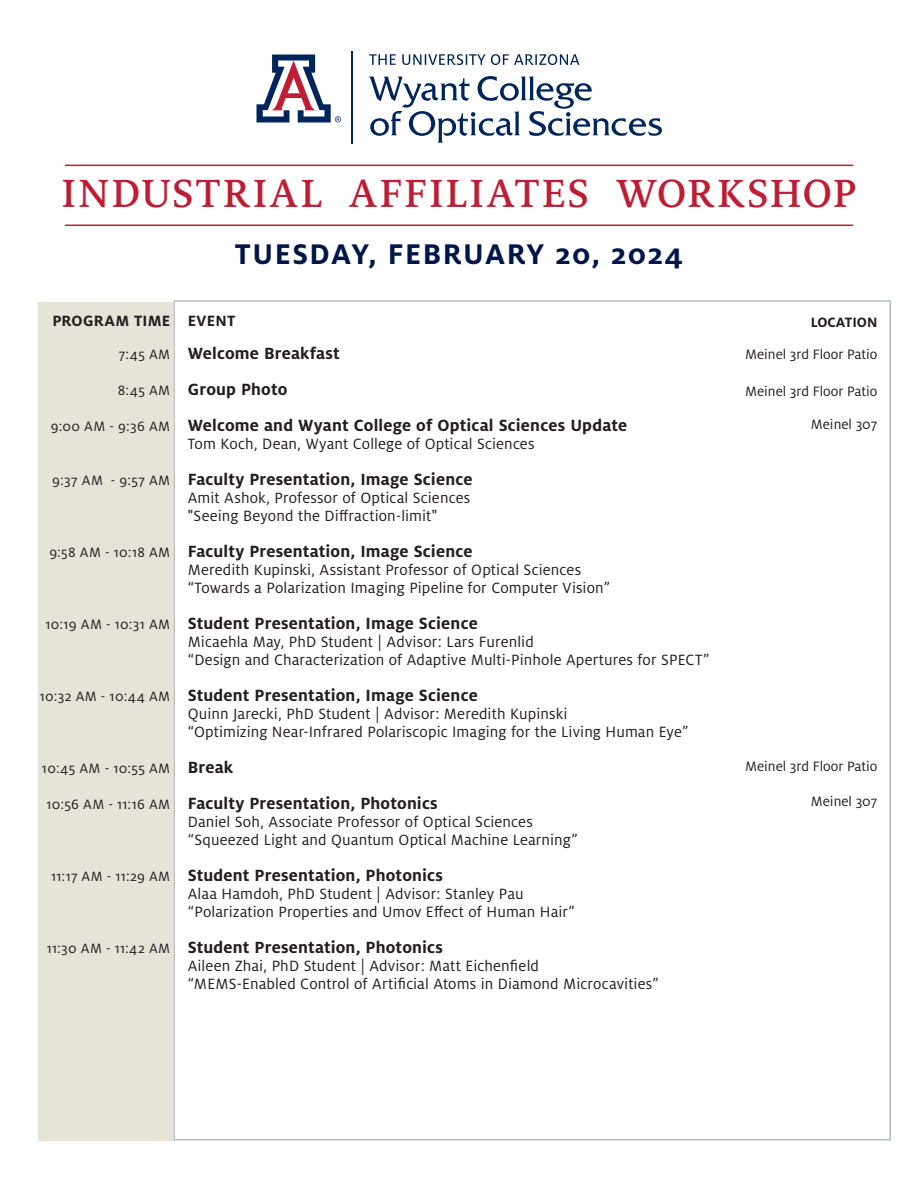
<style>
.page{position:relative;width:918px;height:1188px;background:#fff}
.page>*{position:absolute;margin:0;border:0;box-sizing:border-box;transform-origin:0 0}
.t1{font:500 43.5px "Milo Serif OT";letter-spacing:.045em;color:#be1e35}
.t2{font:700 31.5px "Milo OT";letter-spacing:.05em;color:#001649}
.t3{font:700 18px "Milo OT";letter-spacing:.01em;color:#231f20}
.t4{font:16.5px "Milo OT";letter-spacing:.01em;color:#231f20}
.t5{font:700 16.5px "Milo OT";letter-spacing:.015em;color:#231f20}
.t6{font:15px "Milo OT";color:#231f20}
.t7{font:15px "Milo OT";letter-spacing:.03em;color:#231f20}
.t8{font:15px "Milo OT";letter-spacing:.025em;color:#231f20}
.t9{font:15px "Milo OT";letter-spacing:.02em;color:#231f20}
.t10{font:700 15px "Milo OT";color:#231f20}
</style>
<div class="page">
<hr style="left:65px;top:165px;width:788px;height:1px;background:#be1e35">
<hr style="left:65px;top:225px;width:788px;height:1px;background:#be1e35">
<div style="left:38px;top:302px;width:135px;height:838px;background:#e6e4d9"></div>
<svg style="left:256px;top:54px;width:85px;height:69px"></svg>
<hr style="left:351px;top:52px;width:2px;height:92px;background:#00255b">
<svg style="left:369px;top:76px;width:293px;height:67px"></svg>
<svg style="left:369px;top:54px;width:210px;height:11px"></svg>
<p class="t1" style="left:62px;top:170px;width:796px">INDUSTRIAL AFFILIATES WORKSHOP</p>
<p class="t2" style="left:235px;top:236px;width:450px">TUESDAY, FEBRUARY 20, 2024</p>
<p class="t5" style="left:52px;top:311px;width:119px">PROGRAM TIME</p>
<p class="t6" style="left:119px;top:346px;width:53px">7:45 AM</p>
<p class="t6" style="left:118px;top:382px;width:54px">8:45 AM</p>
<p class="t6" style="left:51px;top:418px;width:121px">9:00 AM - 9:36 AM</p>
<p class="t6" style="left:52px;top:472px;width:119px">9:37 AM - 9:57 AM</p>
<p class="t6" style="left:49px;top:544px;width:122px">9:58 AM - 10:18 AM</p>
<p class="t8" style="left:45px;top:616px;width:126px">10:19 AM - 10:31 AM</p>
<p class="t7" style="left:40px;top:688px;width:132px">10:32 AM - 10:44 AM</p>
<p class="t6" style="left:42px;top:760px;width:130px">10:45 AM - 10:55 AM</p>
<p class="t9" style="left:46px;top:796px;width:125px">10:56 AM - 11:16 AM</p>
<p class="t6" style="left:51px;top:868px;width:121px">11:17 AM - 11:29 AM</p>
<p class="t7" style="left:47px;top:940px;width:125px">11:30 AM - 11:42 AM</p>
<p class="t5" style="left:188px;top:311px;width:49px">EVENT</p>
<p class="t3" style="left:188px;top:343px;width:154px">Welcome Breakfast</p>
<p class="t3" style="left:188px;top:379px;width:101px">Group Photo</p>
<p class="t3" style="left:188px;top:415px;width:441px">Welcome and Wyant College of Optical Sciences Update</p>
<p class="t4" style="left:188px;top:435px;width:348px">Tom Koch, Dean, Wyant College of Optical Sciences</p>
<p class="t3" style="left:188px;top:469px;width:286px">Faculty Presentation, Image Science</p>
<p class="t4" style="left:188px;top:489px;width:284px">Amit Ashok, Professor of Optical Sciences</p>
<p class="t4" style="left:188px;top:507px;width:251px">"Seeing Beyond the Diffraction-limit"</p>
<p class="t3" style="left:188px;top:541px;width:286px">Faculty Presentation, Image Science</p>
<p class="t4" style="left:188px;top:561px;width:395px">Meredith Kupinski, Assistant Professor of Optical Sciences</p>
<p class="t4" style="left:188px;top:579px;width:424px">“Towards a Polarization Imaging Pipeline for Computer Vision”</p>
<p class="t3" style="left:188px;top:613px;width:292px">Student Presentation, Image Science</p>
<p class="t4" style="left:188px;top:633px;width:348px">Micaehla May, PhD Student | Advisor: Lars Furenlid</p>
<p class="t4" style="left:188px;top:651px;width:523px">“Design and Characterization of Adaptive Multi-Pinhole Apertures for SPECT”</p>
<p class="t3" style="left:188px;top:685px;width:292px">Student Presentation, Image Science</p>
<p class="t4" style="left:188px;top:705px;width:381px">Quinn Jarecki, PhD Student | Advisor: Meredith Kupinski</p>
<p class="t4" style="left:188px;top:723px;width:502px">“Optimizing Near-Infrared Polariscopic Imaging for the Living Human Eye”</p>
<p class="t3" style="left:188px;top:757px;width:47px">Break</p>
<p class="t3" style="left:188px;top:793px;width:252px">Faculty Presentation, Photonics</p>
<p class="t4" style="left:188px;top:813px;width:347px">Daniel Soh, Associate Professor of Optical Sciences</p>
<p class="t4" style="left:188px;top:831px;width:392px">“Squeezed Light and Quantum Optical Machine Learning”</p>
<p class="t3" style="left:188px;top:865px;width:257px">Student Presentation, Photonics</p>
<p class="t4" style="left:188px;top:885px;width:338px">Alaa Hamdoh, PhD Student | Advisor: Stanley Pau</p>
<p class="t4" style="left:188px;top:903px;width:389px">“Polarization Properties and Umov Effect of Human Hair”</p>
<p class="t3" style="left:188px;top:937px;width:257px">Student Presentation, Photonics</p>
<p class="t4" style="left:188px;top:957px;width:353px">Aileen Zhai, PhD Student | Advisor: Matt Eichenfield</p>
<p class="t4" style="left:188px;top:975px;width:473px">“MEMS-Enabled Control of Artificial Atoms in Diamond Microcavities”</p>
<p class="t10" style="left:811px;top:314px;width:68px">LOCATION</p>
<p class="t6" style="left:745px;top:346px;width:134px">Meinel 3rd Floor Patio</p>
<p class="t6" style="left:745px;top:383px;width:134px">Meinel 3rd Floor Patio</p>
<p class="t6" style="left:811px;top:416px;width:68px">Meinel 307</p>
<p class="t6" style="left:745px;top:758px;width:134px">Meinel 3rd Floor Patio</p>
<p class="t6" style="left:811px;top:793px;width:68px">Meinel 307</p>
</div>
